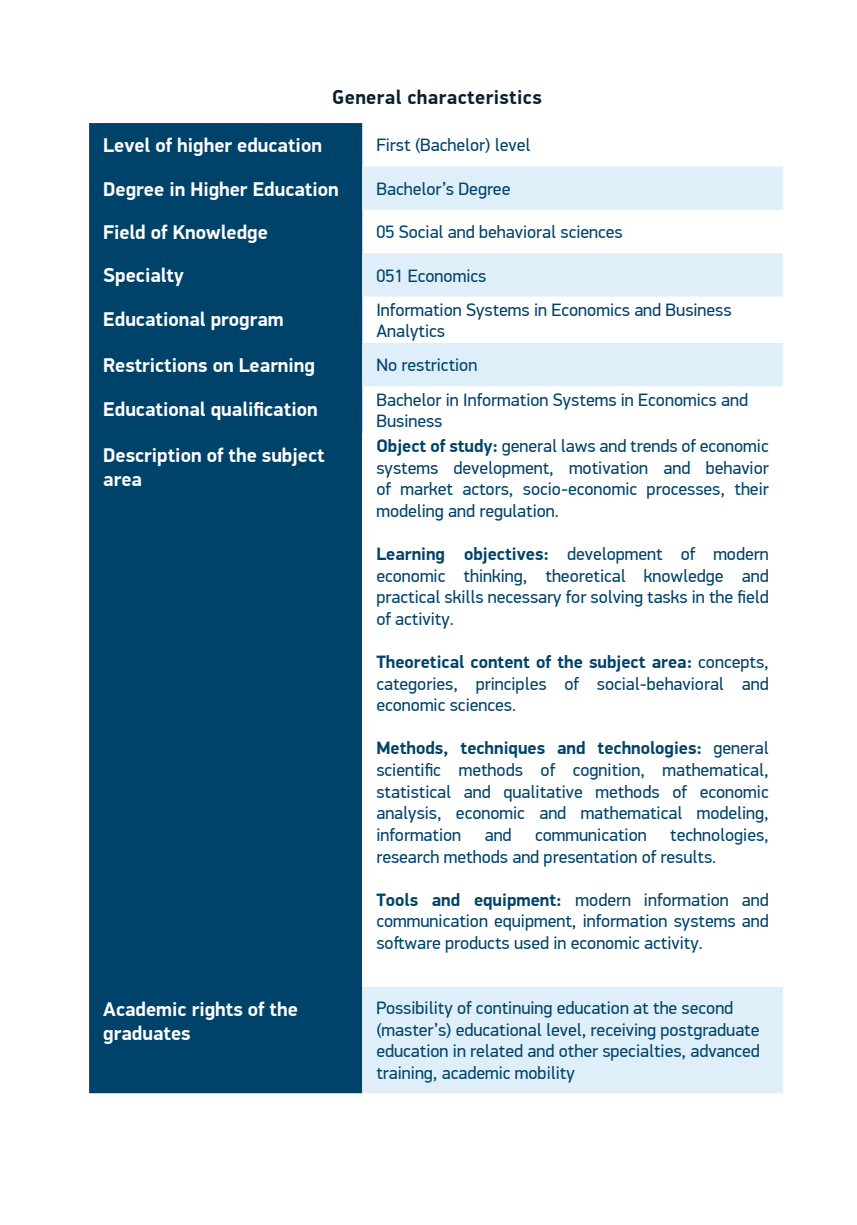
<style>
.page{position:relative;width:857px;height:1225px;background:#fff}
.page>*{position:absolute;margin:0;border:0;box-sizing:border-box;transform-origin:0 0}
.t1{font:700 20px/24px "PF Din Display Pro";color:#fff}
.t2{font:700 20px "PF Din Display Pro";letter-spacing:.02em;color:#07202d}
.t3{font:18px/21.6px "PF Din Display Pro";color:#00436a;text-align:justify}
.s1{font-weight:700}
</style>
<div class="page">
<div style="left:89px;top:123px;width:273px;height:970px;background:#00436a"></div>
<svg style="left:362px;top:166px;width:420px;height:927px;fill:#deeff9"></svg>
<svg style="left:362px;top:253px;width:420px;height:133px;fill:#deeff9"></svg>
<div style="left:362px;top:433px;width:420px;height:553px;background:#fff"></div>
<p class="t2" style="left:332px;top:85px;width:211px">General characteristics</p>
<p class="t1" style="left:103px;top:134px;width:220px">Level of higher education</p>
<p class="t3" style="left:376px;top:135px;width:155px">First (Bachelor) level</p>
<p class="t1" style="left:103px;top:177px;width:237px">Degree in Higher Education</p>
<p class="t3" style="left:376px;top:178px;width:135px">Bachelor’s Degree</p>
<p class="t1" style="left:103px;top:221px;width:166px">Field of Knowledge</p>
<p class="t3" style="left:376px;top:221px;width:248px">05 Social and behavioral sciences</p>
<p class="t1" style="left:103px;top:264px;width:82px">Specialty</p>
<p class="t3" style="left:376px;top:265px;width:111px">051 Economics</p>
<p class="t1" style="left:103px;top:307px;width:182px">Educational program</p>
<p class="t3" style="left:376px;top:299px;width:356px">Information Systems in Economics and Business<br>Analytics</p>
<p class="t1" style="left:103px;top:354px;width:213px">Restrictions on Learning</p>
<p class="t3" style="left:376px;top:355px;width:102px">No restriction</p>
<p class="t1" style="left:103px;top:397px;width:216px">Educational qualification</p>
<p class="t3" style="left:376px;top:389px;width:373px">Bachelor in Information Systems in Economics and<br>Business</p>
<p class="t1" style="left:103px;top:444px;width:223px">Description of the subject area</p>
<p class="t3" style="left:376px;top:435px;width:393px"><span class="s1">Object of study:</span> general laws and trends of economic systems development, motivation and behavior of market actors, socio-economic processes, their modeling and regulation.</p>
<p class="t3" style="left:376px;top:543px;width:393px"><span class="s1">Learning objectives:</span> development of modern economic thinking, theoretical knowledge and practical skills necessary for solving tasks in the field of activity.</p>
<p class="t3" style="left:376px;top:651px;width:393px"><span class="s1">Theoretical content of the subject area:</span> concepts, categories, principles of social-behavioral and economic sciences.</p>
<p class="t3" style="left:376px;top:738px;width:393px"><span class="s1">Methods, techniques and technologies:</span> general scientific methods of cognition, mathematical, statistical and qualitative methods of economic analysis, economic and mathematical modeling, information</p>
<p class="t3" style="left:376px;top:824px;width:393px;text-indent:293px">technologies, research methods and presentation of results.</p>
<p class="t3" style="left:376px;top:889px;width:393px"><span class="s1">Tools and equipment:</span> modern information and communication equipment, information systems and software products used in economic activity.</p>
<p class="t3" style="left:484px;top:824px;width:28px">and</p>
<p class="t3" style="left:535px;top:824px;width:113px">communication</p>
<p class="t1" style="left:103px;top:997px;width:196px">Academic rights of the graduates</p>
<p class="t3" style="left:376px;top:997px;width:385px;text-align:left">Possibility of continuing education at the second (master’s) educational level, receiving postgraduate education in related and other specialties, advanced training, academic mobility</p>
</div>
